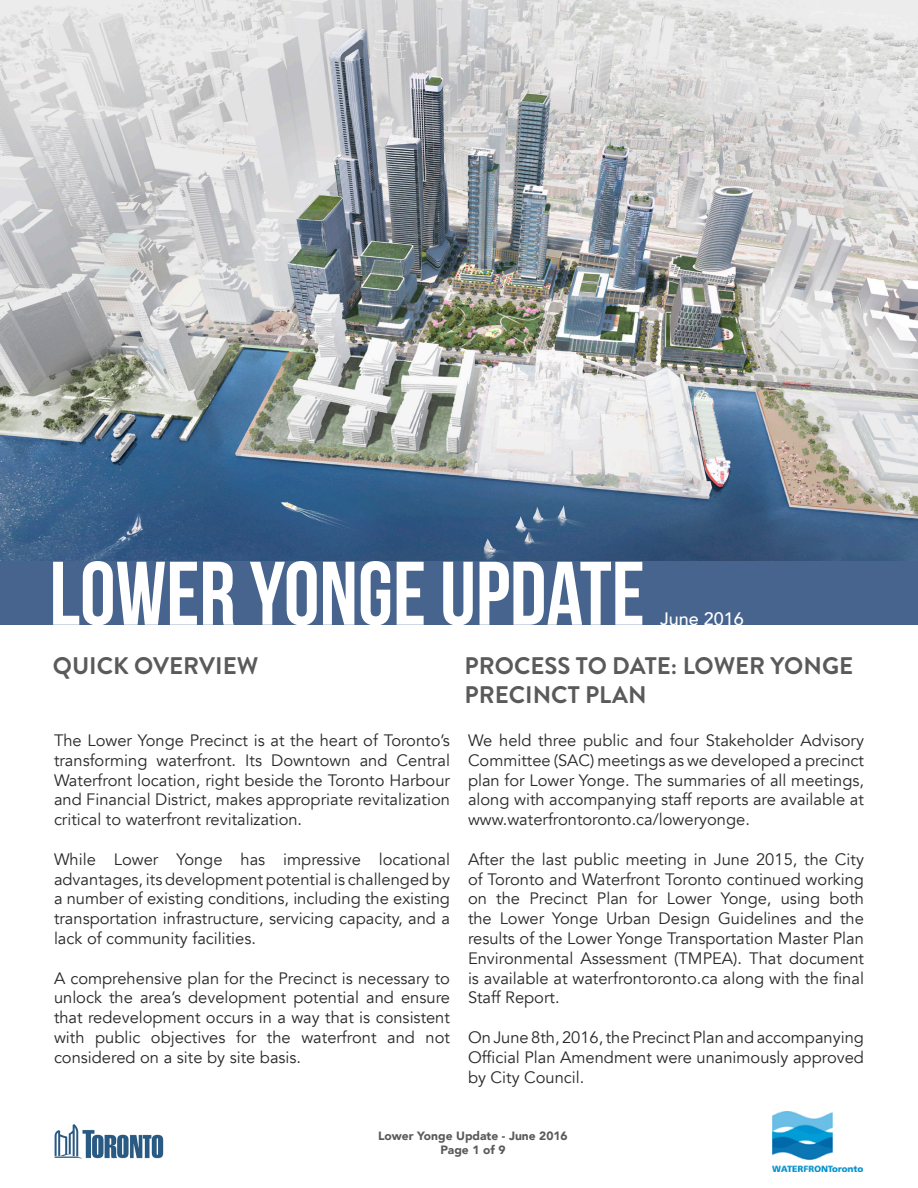
<style>
.page{position:relative;width:918px;height:1188px;background:#fff}
.page>*{position:absolute;margin:0;border:0;box-sizing:border-box;transform-origin:0 0}
.t1{font:90px "Bebas Neue";color:#fff}
.t2{font:700 24px/28.8px "Brandon Grotesque";color:#5a5a5a}
.t3{font:500 18px "Avenir";color:#fff}
.t4{font:16.5px/19.8px "Avenir";color:#282828;text-align:justify}
.t5{font:900 12px "Avenir";color:#5a5a5a}
</style>
<div class="page">
<img style="left:0;top:0;width:918px;height:561px">
<div style="left:0;top:561px;width:918px;height:64px;background:#47648e"></div>
<img style="left:54px;top:1124px;width:110px;height:34px">
<img style="left:772px;top:1111px;width:91px;height:60px">
<p class="t1" style="left:50px;top:544px;width:597px">LOWER YONGE UPDATE</p>
<p class="t3" style="left:660px;top:603px;width:85px">June 2016</p>
<p class="t2" style="left:53px;top:652px;width:207px">QUICK OVERVIEW</p>
<p class="t2" style="left:465px;top:652px;width:390px">PROCESS TO DATE: LOWER YONGE<br>PRECINCT PLAN</p>
<p class="t4" style="left:54px;top:731px;width:398px">The Lower Yonge Precinct is at the heart of Toronto’s transforming waterfront. Its Downtown and Central Waterfront location, right beside the Toronto Harbour and Financial District, makes appropriate revitalization critical to waterfront revitalization.</p>
<p class="t4" style="left:54px;top:850px;width:398px">While Lower Yonge has impressive locational advantages, its development potential is challenged by a number of existing conditions, including the existing transportation infrastructure, servicing capacity, and a lack of community facilities.</p>
<p class="t4" style="left:54px;top:968px;width:398px">A comprehensive plan for the Precinct is necessary to unlock the area’s development potential and ensure that redevelopment occurs in a way that is consistent with public objectives for the waterfront and not considered on a site by site basis.</p>
<p class="t4" style="left:468px;top:731px;width:398px">We held three public and four Stakeholder Advisory Committee (SAC) meetings as we developed a precinct plan for Lower Yonge. The summaries of all meetings, along with accompanying staff reports are available at www.waterfrontoronto.ca/loweryonge.</p>
<p class="t4" style="left:468px;top:850px;width:398px">After the last public meeting in June 2015, the City of Toronto and Waterfront Toronto continued working on the Precinct Plan for Lower Yonge, using both the Lower Yonge Urban Design Guidelines and the results of the Lower Yonge Transportation Master Plan Environmental Assessment (TMPEA). That document is available at waterfrontoronto.ca along with the final Staff Report.</p>
<p class="t4" style="left:468px;top:1028px;width:397px">On June 8th, 2016, the Precinct Plan and accompanying Official Plan Amendment were unanimously approved by City Council.</p>
<p class="t5" style="left:378px;top:1126px;width:191px">Lower Yonge Update - June 2016</p>
<p class="t5" style="left:440px;top:1140px;width:67px">Page 1 of 9</p>
</div>
